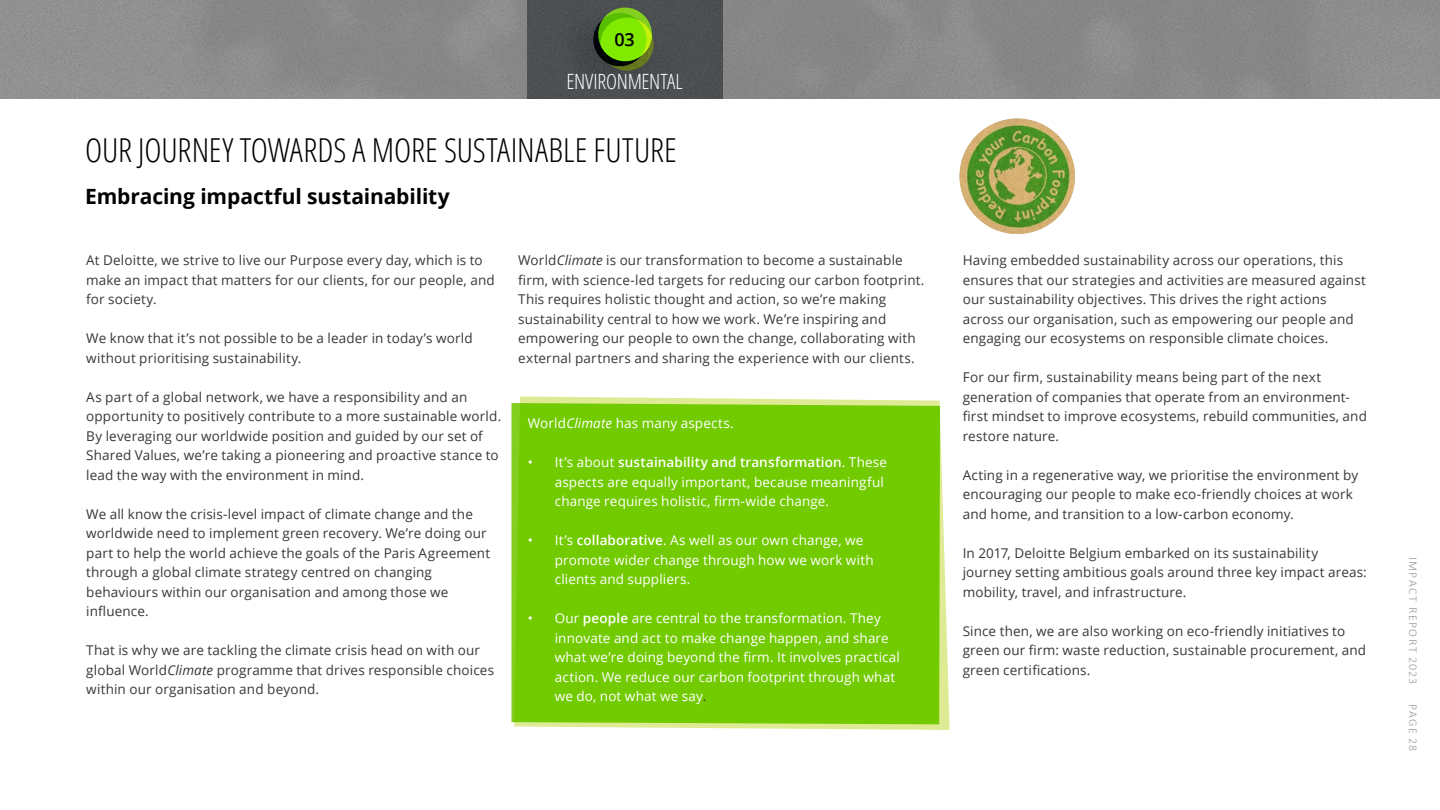
<style>
.page{position:relative;width:1440px;height:810px;background:#fff}
.page>*{position:absolute;margin:0;border:0;box-sizing:border-box;transform-origin:0 0}
.t1{font:300 condensed 33px "Open Sans";letter-spacing:-.005em;color:#000}
.t2{font:700 21px "Open Sans";letter-spacing:-.005em;color:#000}
.t3{font:300 condensed 21px "Open Sans";letter-spacing:-.015em;color:#fff}
.t4{font:600 18px "Open Sans";color:#000}
.t5{font:13.5px/19.5px "Open Sans";letter-spacing:.01em;color:#35383b}
.t6{font:13.5px/19.5px "Open Sans";letter-spacing:.01em;color:#fff}
.t7{font:300 12px "Calibri";letter-spacing:.115em;color:#97999b}
.s1{font-style:italic}
.s2{font-weight:600}
.s3{color:#35383b}
</style>
<div class="page">
<img style="left:0;top:0;width:1440px;height:99px">
<div style="left:528px;top:0;width:195px;height:99px;background:#4c4f52"></div>
<hr style="left:733px;top:95px;width:129px;height:4px;background:#868686">
<svg style="left:516px;top:95px;width:216px;height:4px"></svg>
<hr style="left:862px;top:95px;width:217px;height:4px;background:#8b8b8b">
<hr style="left:1079px;top:95px;width:151px;height:4px;background:#8a8a8a">
<hr style="left:182px;top:95px;width:205px;height:4px;background:#8f8f90">
<hr style="left:387px;top:95px;width:125px;height:4px;background:#898989">
<svg style="left:606px;top:7px;width:39px;height:9px"></svg>
<div style="left:598px;top:8px;width:54px;height:53px;background:#83ce1e;border-radius:50%"></div>
<svg style="left:593px;top:13px;width:54px;height:53px"></svg>
<svg style="left:600px;top:18px;width:54px;height:53px;background:#75c305"></svg>
<svg style="left:514px;top:396px;width:436px;height:334px;background:#79cc0c"></svg>
<img style="left:960px;top:119px;width:115px;height:115px;border-radius:58px">
<h3 class="t4" style="left:614px;top:27px;width:22px">03</h3>
<h2 class="t3" style="left:566px;top:67px;width:118px">ENVIRONMENTAL</h2>
<h1 class="t1" style="left:85px;top:128px;width:593px">OUR JOURNEY TOWARDS A MORE SUSTAINABLE FUTURE</h1>
<h2 class="t2" style="left:85px;top:182px;width:366px">Embracing impactful sustainability</h2>
<p class="t5" style="left:86px;top:250px;width:410px">At Deloitte, we strive to live our Purpose every day, which is to make an impact that matters for our clients, for our people, and for society.</p>
<p class="t5" style="left:86px;top:328px;width:388px">We know that it’s not possible to be a leader in today’s world without prioritising sustainability.</p>
<p class="t5" style="left:86px;top:387px;width:417px">As part of a global network, we have a responsibility and an opportunity to positively contribute to a more sustainable world.<br>By leveraging our worldwide position and guided by our set of Shared Values, we’re taking a pioneering and proactive stance to lead the way with the environment in mind.</p>
<p class="t5" style="left:86px;top:504px;width:405px">We all know the crisis-level impact of climate change and the worldwide need to implement green recovery. We’re doing our part to help the world achieve the goals of the Paris Agreement through a global climate strategy centred on changing behaviours within our organisation and among those we influence.</p>
<p class="t5" style="left:86px;top:640px;width:409px">That is why we are tackling the climate crisis head on with our global World<span class="s1">Climate</span> programme that drives responsible choices within our organisation and beyond.</p>
<p class="t5" style="left:518px;top:250px;width:408px">World<span class="s1">Climate</span> is our transformation to become a sustainable firm, with science-led targets for reducing our carbon footprint.<br>This requires holistic thought and action, so we’re making sustainability central to how we work. We’re inspiring and empowering our people to own the change, collaborating with external partners and sharing the experience with our clients.</p>
<p class="t5" style="left:963px;top:250px;width:405px">Having embedded sustainability across our operations, this ensures that our strategies and activities are measured against our sustainability objectives. This drives the right actions across our organisation, such as empowering our people and engaging our ecosystems on responsible climate choices.</p>
<p class="t5" style="left:963px;top:367px;width:406px">For our firm, sustainability means being part of the next generation of companies that operate from an environment&shy;first mindset to improve ecosystems, rebuild communities, and restore nature.</p>
<p class="t5" style="left:963px;top:465px;width:397px">Acting in a regenerative way, we prioritise the environment by encouraging our people to make eco-friendly choices at work and home, and transition to a low-carbon economy.</p>
<p class="t5" style="left:963px;top:543px;width:406px">In 2017, Deloitte Belgium embarked on its sustainability journey setting ambitious goals around three key impact areas: mobility, travel, and infrastructure.</p>
<p class="t5" style="left:963px;top:621px;width:405px">Since then, we are also working on eco-friendly initiatives to green our firm: waste reduction, sustainable procurement, and green certifications.</p>
<p class="t6" style="left:528px;top:413px;width:207px">World<span class="s1">Climate</span> has many aspects.</p>
<p class="t6" style="left:555px;top:452px;width:334px;text-indent:-27px">• It’s about <span class="s2">sustainability and transformation</span>. These aspects are equally important, because meaningful change requires holistic, firm-wide change.</p>
<p class="t6" style="left:555px;top:530px;width:320px;text-indent:-27px">• It’s <span class="s2">collaborative</span>. As well as our own change, we promote wider change through how we work with clients and suppliers.</p>
<p class="t6" style="left:555px;top:608px;width:347px;text-indent:-27px">• Our <span class="s2">people</span> are central to the transformation. They innovate and act to make change happen, and share what we’re doing beyond the firm. It involves practical action. We reduce our carbon footprint through what we do, not what we say<span class="s3">.</span></p>
<p class="t7" style="left:1420px;top:556px;width:129px;rotate:90deg">IMPACT REPORT 2023</p>
<p class="t7" style="left:1420px;top:704px;width:49px;rotate:90deg">PAGE 28</p>
</div>
